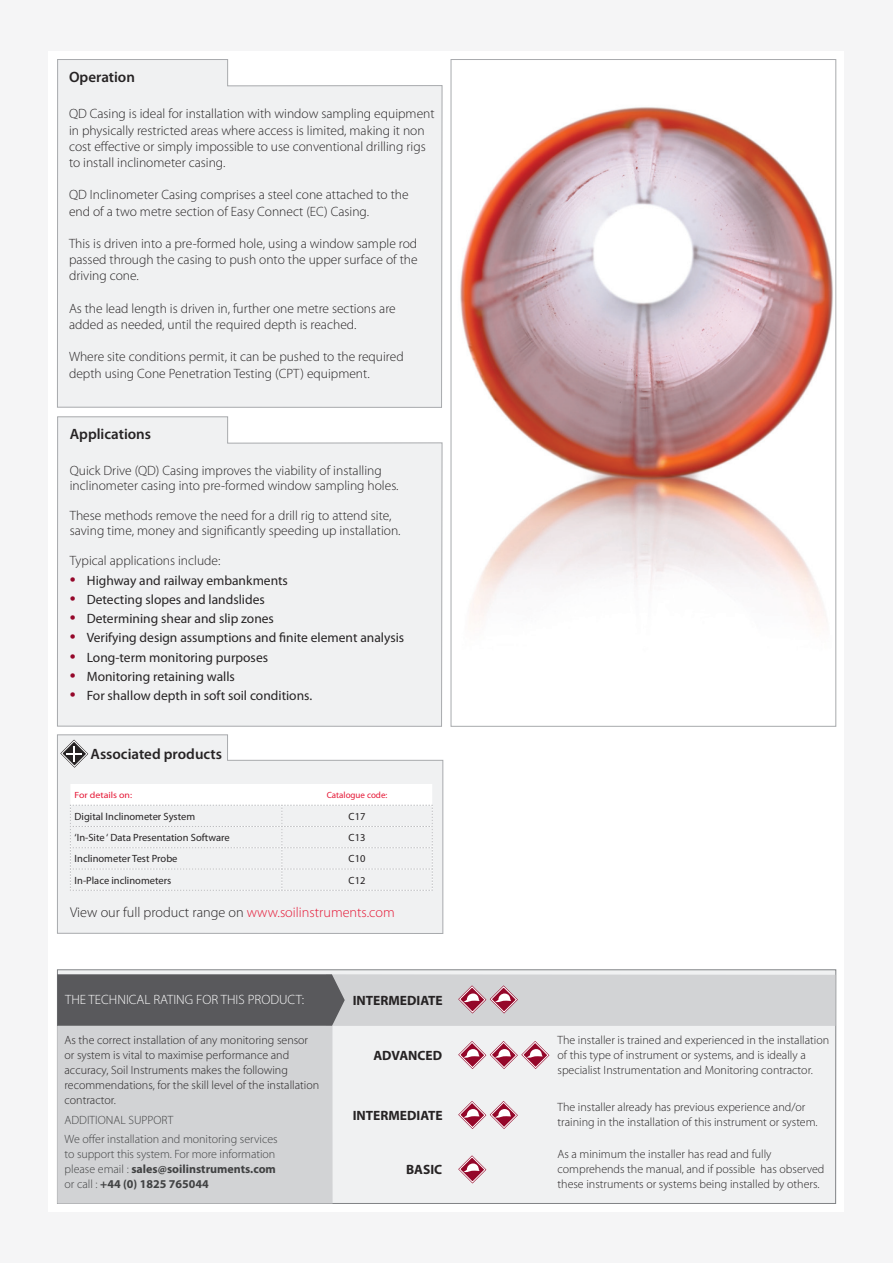
<style>
.page{position:relative;width:893px;height:1263px;background:#f5f5f6}
.page>*{position:absolute;margin:0;border:0;box-sizing:border-box;transform-origin:0 0}
.t1{font:600 15px "Myriad Pro";color:#262324}
.t2{font:300 14.25px "Myriad Pro";color:#262324}
.t3{font:300 13.5px/16.2px "Myriad Pro";color:#262324}
.t4{font:13.5px "Myriad Pro";color:#262324}
.t5{font:700 13.5px "Myriad Pro";color:#262324}
.t6{font:300 13.5px "Myriad Pro";color:#fff}
.t7{font:300 12px/15px "Myriad Pro";color:#262324}
.t8{font:300 12px/15px "Myriad Pro";color:#414243}
.t9{font:10.5px "Myriad Pro";color:#262324}
.t10{font:10.5px "Myriad Pro";color:#231f20}
.t11{font:9px "Myriad Pro";color:#e51836}
.t12{font:9px "Myriad Pro";color:#e51836;scale:1.1 1}
.s1{font-size:21px;color:#95072a}
.s2{color:#e51836}
.s3{font-weight:700}
</style>
<div class="page">
<div style="left:49px;top:51px;width:795px;height:1161px;background:#fff"></div>
<svg style="left:57px;top:59px;width:385px;height:349px"></svg>
<img style="left:460px;top:107px;width:373px;height:515px">
<svg style="left:57px;top:734px;width:386px;height:200px"></svg>
<svg style="left:60px;top:739px;width:28px;height:29px"></svg>
<svg style="left:70px;top:784px;width:363px;height:107px"></svg>
<div style="left:57px;top:969px;width:779px;height:235px;background:#f0f1f2"></div>
<div style="left:57px;top:1026px;width:276px;height:178px;background:#d2d3d5"></div>
<svg style="left:458px;top:1101px;width:60px;height:28px"></svg>
<svg style="left:458px;top:1155px;width:28px;height:28px"></svg>
<svg style="left:458px;top:1041px;width:91px;height:28px"></svg>
<svg style="left:57px;top:974px;width:778px;height:52px;background:#a6a5a8"></svg>
<div style="left:57px;top:416px;width:385px;height:311px;background:#f0f1f2"></div>
<p class="t1" style="left:69px;top:67px;width:67px">Operation</p>
<p class="t3" style="left:69px;top:106px;width:367px">QD Casing is ideal for installation with window sampling equipment in physically restricted areas where access is limited, making it non cost effective or simply impossible to use conventional drilling rigs to install inclinometer casing.</p>
<p class="t3" style="left:69px;top:187px;width:341px">QD Inclinometer Casing comprises a steel cone attached to the end of a two metre section of Easy Connect (EC) Casing.</p>
<p class="t3" style="left:69px;top:235px;width:350px;text-align:justify">This is driven into a pre-formed hole, using a window sample rod passed through the casing to push onto the upper surface of the driving cone.</p>
<p class="t3" style="left:69px;top:300px;width:328px">As the lead length is driven in, further one metre sections are added as needed, until the required depth is reached.</p>
<p class="t3" style="left:69px;top:349px;width:336px">Where site conditions permit, it can be pushed to the required depth using Cone Penetration Testing (CPT) equipment.</p>
<p class="t1" style="left:70px;top:424px;width:83px">Applications</p>
<p class="t3" style="left:70px;top:463px;width:330px;line-height:15px">Quick Drive (QD) Casing improves the viability of installing inclinometer casing into pre-formed window sampling holes.</p>
<p class="t3" style="left:70px;top:508px;width:332px;line-height:15px">These methods remove the need for a drill rig to attend site, saving time, money and significantly speeding up installation.</p>
<p class="t3" style="left:70px;top:553px;width:152px">Typical applications include:</p>
<p class="t4" style="left:70px;top:572px;width:220px"><span class="s1">•</span> Highway and railway embankments</p>
<p class="t4" style="left:70px;top:591px;width:197px"><span class="s1">•</span> Detecting slopes and landslides</p>
<p class="t4" style="left:70px;top:610px;width:206px"><span class="s1">•</span> Determining shear and slip zones</p>
<p class="t4" style="left:70px;top:629px;width:336px"><span class="s1">•</span> Verifying design assumptions and finite element analysis</p>
<p class="t4" style="left:70px;top:649px;width:200px"><span class="s1">•</span> Long-term monitoring purposes</p>
<p class="t4" style="left:70px;top:668px;width:167px"><span class="s1">•</span> Monitoring retaining walls</p>
<p class="t4" style="left:70px;top:687px;width:244px"><span class="s1">•</span> For shallow depth in soft soil conditions.</p>
<p class="t1" style="left:91px;top:744px;width:133px">Associated products</p>
<p class="t12" style="left:75px;top:789px;width:54px">For details on:</p>
<p class="t11" style="left:327px;top:789px;width:62px">Catalogue code:</p>
<p class="t9" style="left:75px;top:810px;width:122px">Digital Inclinometer System</p>
<p class="t10" style="left:349px;top:810px;width:18px">C17</p>
<p class="t9" style="left:75px;top:831px;width:157px">‘In-Site ‘ Data Presentation Software</p>
<p class="t10" style="left:349px;top:831px;width:18px">C13</p>
<p class="t9" style="left:75px;top:852px;width:104px">Inclinometer Test Probe</p>
<p class="t10" style="left:349px;top:852px;width:18px">C10</p>
<p class="t9" style="left:75px;top:873px;width:98px">In-Place inclinometers</p>
<p class="t10" style="left:349px;top:873px;width:18px">C12</p>
<p class="t2" style="left:70px;top:903px;width:326px">View our full product range on <span class="s2">www.soilinstruments.com</span></p>
<p class="t6" style="left:65px;top:992px;width:241px">THE TECHNICAL RATING FOR THIS PRODUCT:</p>
<p class="t7" style="left:65px;top:1032px;width:256px">As the correct installation of any monitoring sensor or system is vital to maximise performance and accuracy, Soil Instruments makes the following recommendations, for the skill level of the installation contractor.</p>
<p class="t8" style="left:65px;top:1113px;width:110px">ADDITIONAL SUPPORT</p>
<p class="t8" style="left:65px;top:1132px;width:215px">We offer installation and monitoring services to support this system. For more information please email : <span class="s3">sales@soilinstruments.com </span>or call : <span class="s3">+44 (0) 1825 765044</span></p>
<p class="t5" style="left:353px;top:991px;width:91px">INTERMEDIATE</p>
<p class="t5" style="left:373px;top:1046px;width:70px">ADVANCED</p>
<p class="t5" style="left:353px;top:1107px;width:91px">INTERMEDIATE</p>
<p class="t5" style="left:406px;top:1160px;width:38px">BASIC</p>
<p class="t7" style="left:557px;top:1032px;width:273px">The installer is trained and experienced in the installation of this type of instrument or systems, and is ideally a specialist Instrumentation and Monitoring contractor.</p>
<p class="t7" style="left:557px;top:1099px;width:262px">The installer already has previous experience and/or training in the installation of this instrument or system.</p>
<p class="t7" style="left:557px;top:1146px;width:268px">As a minimum the installer has read and fully comprehends the manual, and if possible has observed these instruments or systems being installed by others.</p>
</div>
